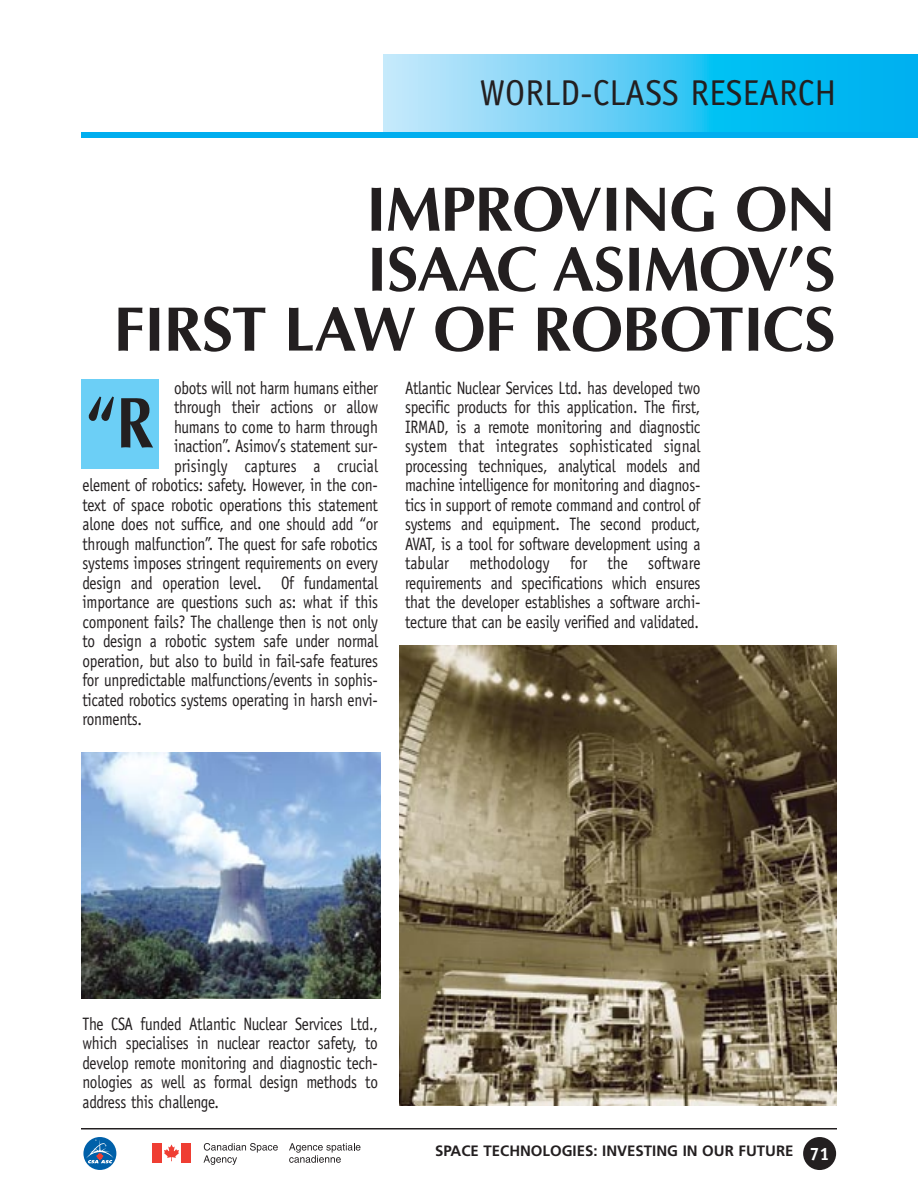
<style>
.page{position:relative;width:918px;height:1188px;background:#fff}
.page>*{position:absolute;margin:0;border:0;box-sizing:border-box;transform-origin:0 0}
.t1{font:700 72px "Optima";color:#231f20;scale:.85 1}
.t2{font:700 63px/60px "Optima";letter-spacing:-.015em;color:#231f20;text-align:right}
.t3{font:36px "Officina Sans";color:#231f20}
.t4{font:18px/19.5px "Officina Sans";letter-spacing:-.015em;color:#231f20;text-align:justify;scale:.85 1}
.t5{font:18px "Officina Sans";letter-spacing:.005em;color:#231f20;scale:.85 1}
.t6{font:700 15px "Frutiger";color:#231f20}
.s1{font-family:"Officina Sans";font-size:18px;color:#fff}
</style>
<div class="page">
<svg style="left:383px;top:54px;width:535px;height:78px;background:#4dcaf5"></svg>
<div style="left:81px;top:132px;width:837px;height:6px;background:#00aeef"></div>
<hr style="left:81px;top:1128px;width:756px;height:2px;background:#231f20">
<div style="left:803px;top:1137px;width:33px;height:33px;background:#231f20;border-radius:50%"></div>
<svg style="left:83px;top:1137px;width:33px;height:33px"></svg>
<div style="left:152px;top:1143px;width:10px;height:20px;background:#ef3e33"></div>
<svg style="left:164px;top:1144px;width:15px;height:17px"></svg>
<svg style="left:289px;top:1143px;width:72px;height:20px"></svg>
<svg style="left:204px;top:1143px;width:74px;height:22px"></svg>
<div style="left:181px;top:1143px;width:10px;height:20px;background:#ef3e33"></div>
<div style="left:81px;top:379px;width:78px;height:90px;background:#6ccff6"></div>
<img style="left:399px;top:646px;width:438px;height:459px">
<img style="left:81px;top:752px;width:300px;height:247px">
<h3 class="t3" style="left:480px;top:79px;width:358px">WORLD-CLASS RESEARCH</h3>
<h2 class="t2" style="left:114px;top:185px;width:723px">IMPROVING ON<br>ISAAC ASIMOV’S<br>FIRST LAW OF ROBOTICS</h2>
<p class="t4" style="left:174px;top:380px;width:242px">obots will not harm humans either</p>
<p class="t4" style="left:174px;top:399px;width:242px">through their actions or allow</p>
<p class="t4" style="left:174px;top:419px;width:242px">humans to come to harm through</p>
<p class="t4" style="left:174px;top:438px;width:242px">inaction”. Asimov’s statement sur-</p>
<p class="t5" style="left:174px;top:459px;width:242px">prisingly captures a crucial</p>
<p class="t4" style="left:83px;top:477px;width:349px">element of robotics: safety. However, in the con-</p>
<p class="t4" style="left:83px;top:497px;width:349px">text of space robotic operations this statement</p>
<p class="t4" style="left:83px;top:516px;width:349px">alone does not suffice, and one should add “or</p>
<p class="t4" style="left:83px;top:536px;width:349px">through malfunction”. The quest for safe robotics</p>
<p class="t4" style="left:83px;top:555px;width:349px">systems imposes stringent requirements on every</p>
<p class="t4" style="left:83px;top:575px;width:349px">design and operation level. Of fundamental</p>
<p class="t4" style="left:83px;top:594px;width:349px">importance are questions such as: what if this</p>
<p class="t4" style="left:83px;top:614px;width:349px">component fails? The challenge then is not only</p>
<p class="t4" style="left:83px;top:633px;width:349px">to design a robotic system safe under normal</p>
<p class="t4" style="left:83px;top:653px;width:349px">operation, but also to build in fail-safe features</p>
<p class="t4" style="left:83px;top:672px;width:349px">for unpredictable malfunctions/events in sophis-</p>
<p class="t4" style="left:83px;top:692px;width:349px">ticated robotics systems operating in harsh envi-</p>
<p class="t4" style="left:83px;top:711px;width:71px">ronments.</p>
<h1 class="t1" style="left:86px;top:393px;width:81px">“R</h1>
<p class="t4" style="left:405px;top:380px;width:349px">Atlantic Nuclear Services Ltd. has developed two specific products for this application. The first, IRMAD, is a remote monitoring and diagnostic system that integrates sophisticated signal processing techniques, analytical models and machine intelligence for monitoring and diagnos&shy;tics in support of remote command and control of systems and equipment. The second product, AVAT, is a tool for software development using a tabular methodology for the software requirements and specifications which ensures that the developer establishes a software archi&shy;tecture that can be easily verified and validated.</p>
<p class="t4" style="left:83px;top:1016px;width:349px">The CSA funded Atlantic Nuclear Services Ltd., which specialises in nuclear reactor safety, to develop remote monitoring and diagnostic tech&shy;nologies as well as formal design methods to address this challenge.</p>
<p class="t6" style="left:435px;top:1145px;width:396px">SPACE TECHNOLOGIES: INVESTING IN OUR FUTURE <span class="s1">71</span></p>
</div>
